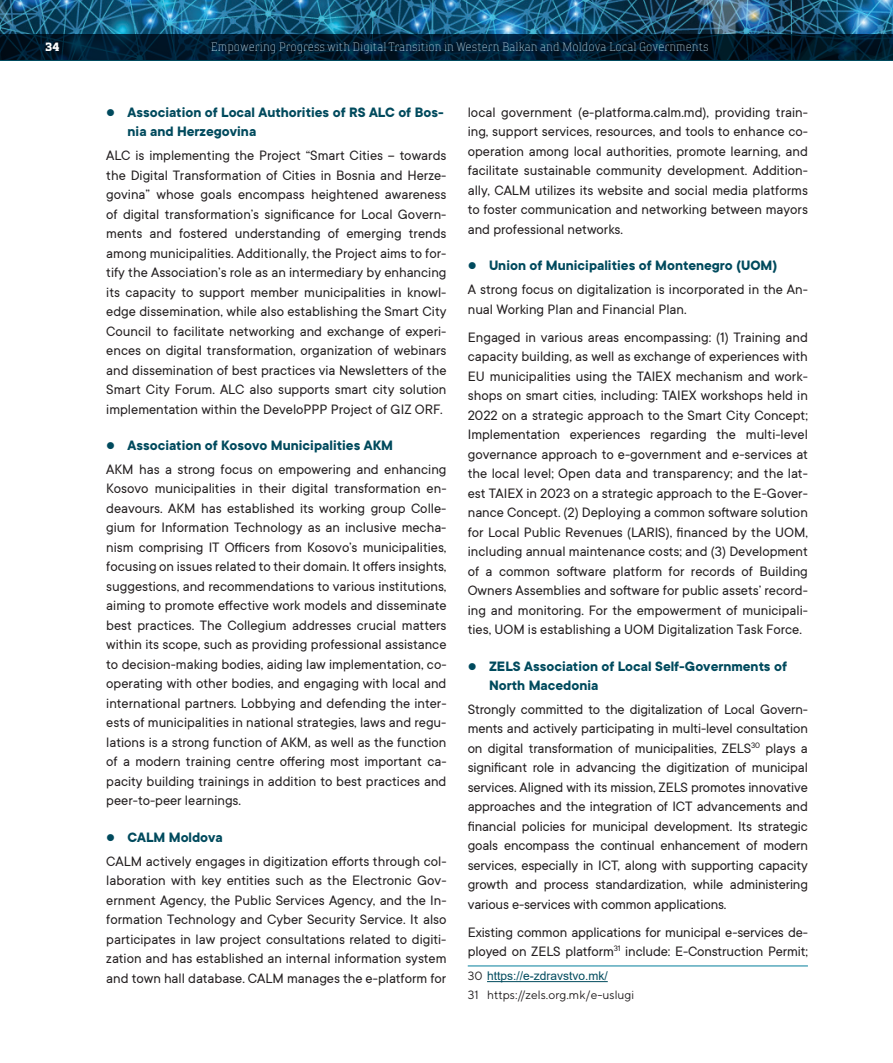
<style>
.page{position:relative;width:893px;height:1063px;background:#fff}
.page>*{position:absolute;margin:0;border:0;box-sizing:border-box;transform-origin:0 0}
.t1{font:15px/19.5px "TT Commons";color:#231f20;text-align:justify}
.t2{font:700 15px/19.5px "TT Commons";color:#004a5d}
.t3{font:100 12px "TT Polls";color:#c2deec}
.t4{font:12px "TT Norms";color:#231f20}
.t5{font:12px "Arial";color:#004a5d}
.t6{font:700 12px "TT Polls";color:#fff}
.s1{color:#004a5d}
.s2{font-weight:700;color:#004a5d}
.s3{font-family:"TT Norms";color:#231f20}
</style>
<div class="page">
<img style="left:0;top:0;width:893px;height:34px">
<svg style="left:0;top:34px;width:893px;height:27px;background:#001c30"></svg>
<hr style="left:468px;top:966px;width:340px;height:1px;background:#057f9c">
<hr style="left:487px;top:981px;width:121px;height:1px;background:#004a5d">
<p class="t6" style="left:45px;top:39px;width:16px">34</p>
<p class="t3" style="left:211px;top:40px;width:499px">Empowering Progress with Digital Transition in Western Balkan and Moldova Local Governments</p>
<p class="t2" style="left:128px;top:103px;width:318px;text-indent:-21px">● Association of Local Authorities of RS ALC of Bos&shy;nia and Herzegovina</p>
<p class="t1" style="left:106px;top:146px;width:342px">ALC is implementing the Project “Smart Cities – towards the Digital Transformation of Cities in Bosnia and Herze&shy;govina” whose goals encompass heightened awareness of digital transformation’s significance for Local Govern&shy;ments and fostered understanding of emerging trends among municipalities. Additionally, the Project aims to for&shy;tify the Association’s role as an intermediary by enhancing its capacity to support member municipalities in knowl&shy;edge dissemination, while also establishing the Smart City Council to facilitate networking and exchange of experi&shy;ences on digital transformation, organization of webinars and dissemination of best practices via Newsletters of the Smart City Forum. ALC also supports smart city solution implementation within the DeveloPPP Project of GIZ ORF.</p>
<p class="t1" style="left:106px;top:434px;width:342px;line-height:23.7px"><span class="s1">●</span> <span class="s2">Association of Kosovo Municipalities AKM<br></span>AKM has a strong focus on empowering and enhancing</p>
<p class="t1" style="left:106px;top:479px;width:342px">Kosovo municipalities in their digital transformation en&shy;deavours. AKM has established its working group Colle&shy;gium for Information Technology as an inclusive mecha&shy;nism comprising IT Officers from Kosovo’s municipalities, focusing on issues related to their domain. It offers insights, suggestions, and recommendations to various institutions, aiming to promote effective work models and disseminate best practices. The Collegium addresses crucial matters within its scope, such as providing professional assistance to decision-making bodies, aiding law implementation, co&shy;operating with other bodies, and engaging with local and international partners. Lobbying and defending the inter&shy;ests of municipalities in national strategies, laws and regu&shy;lations is a strong function of AKM, as well as the function of a modern training centre offering most important ca&shy;pacity building trainings in addition to best practices and peer-to-peer learnings.</p>
<p class="t1" style="left:106px;top:826px;width:342px;line-height:23.7px"><span class="s1">●</span> <span class="s2">CALM Moldova<br></span>CALM actively engages in digitization efforts through col-</p>
<p class="t1" style="left:106px;top:871px;width:342px">laboration with key entities such as the Electronic Gov&shy;ernment Agency, the Public Services Agency, and the In&shy;formation Technology and Cyber Security Service. It also participates in law project consultations related to digiti&shy;zation and has established an internal information system and town hall database. CALM manages the e-platform for</p>
<p class="t1" style="left:468px;top:103px;width:342px">local government (e-platforma.calm.md), providing train&shy;ing, support services, resources, and tools to enhance co&shy;operation among local authorities, promote learning, and facilitate sustainable community development. Addition&shy;ally, CALM utilizes its website and social media platforms to foster communication and networking between mayors and professional networks.</p>
<p class="t1" style="left:468px;top:254px;width:342px;line-height:23.7px"><span class="s1">●</span> <span class="s2">Union of Municipalities of Montenegro (UOM)<br></span>A strong focus on digitalization is incorporated in the An-</p>
<p class="t1" style="left:468px;top:295px;width:342px;line-height:28px">nual Working Plan and Financial Plan.<br>Engaged in various areas encompassing: (1) Training and</p>
<p class="t1" style="left:468px;top:347px;width:342px">capacity building, as well as exchange of experiences with EU municipalities using the TAIEX mechanism and work&shy;shops on smart cities, including: TAIEX workshops held in 2022 on a strategic approach to the Smart City Concept; Implementation experiences regarding the multi-level governance approach to e-government and e-services at the local level; Open data and transparency; and the lat&shy;est TAIEX in 2023 on a strategic approach to the E-Gover&shy;nance Concept. (2) Deploying a common software solution for Local Public Revenues (LARIS), financed by the UOM, including annual maintenance costs; and (3) Development of a common software platform for records of Building Owners Assemblies and software for public assets’ record&shy;ing and monitoring. For the empowerment of municipali&shy;ties, UOM is establishing a UOM Digitalization Task Force.</p>
<p class="t2" style="left:489px;top:657px;width:300px;text-indent:-21px">● ZELS Association of Local Self-Governments of<br>North Macedonia</p>
<p class="t1" style="left:468px;top:700px;width:342px">Strongly committed to the digitalization of Local Govern&shy;ments and actively participating in multi-level consultation on digital transformation of municipalities, ZELS<sup>30</sup> plays a significant role in advancing the digitization of municipal services. Aligned with its mission, ZELS promotes innovative approaches and the integration of ICT advancements and financial policies for municipal development. Its strategic goals encompass the continual enhancement of modern services, especially in ICT, along with supporting capacity growth and process standardization, while administering various e-services with common applications.</p>
<p class="t1" style="left:468px;top:923px;width:342px">Existing common applications for municipal e-services de&shy;ployed on ZELS platform<sup>31</sup> include: E-Construction Permit;</p>
<p class="t5" style="left:468px;top:968px;width:141px"><span class="s3">30</span> https://e-zdravstvo.mk/</p>
<p class="t4" style="left:468px;top:987px;width:168px">31 https://zels.org.mk/e-uslugi</p>
</div>
